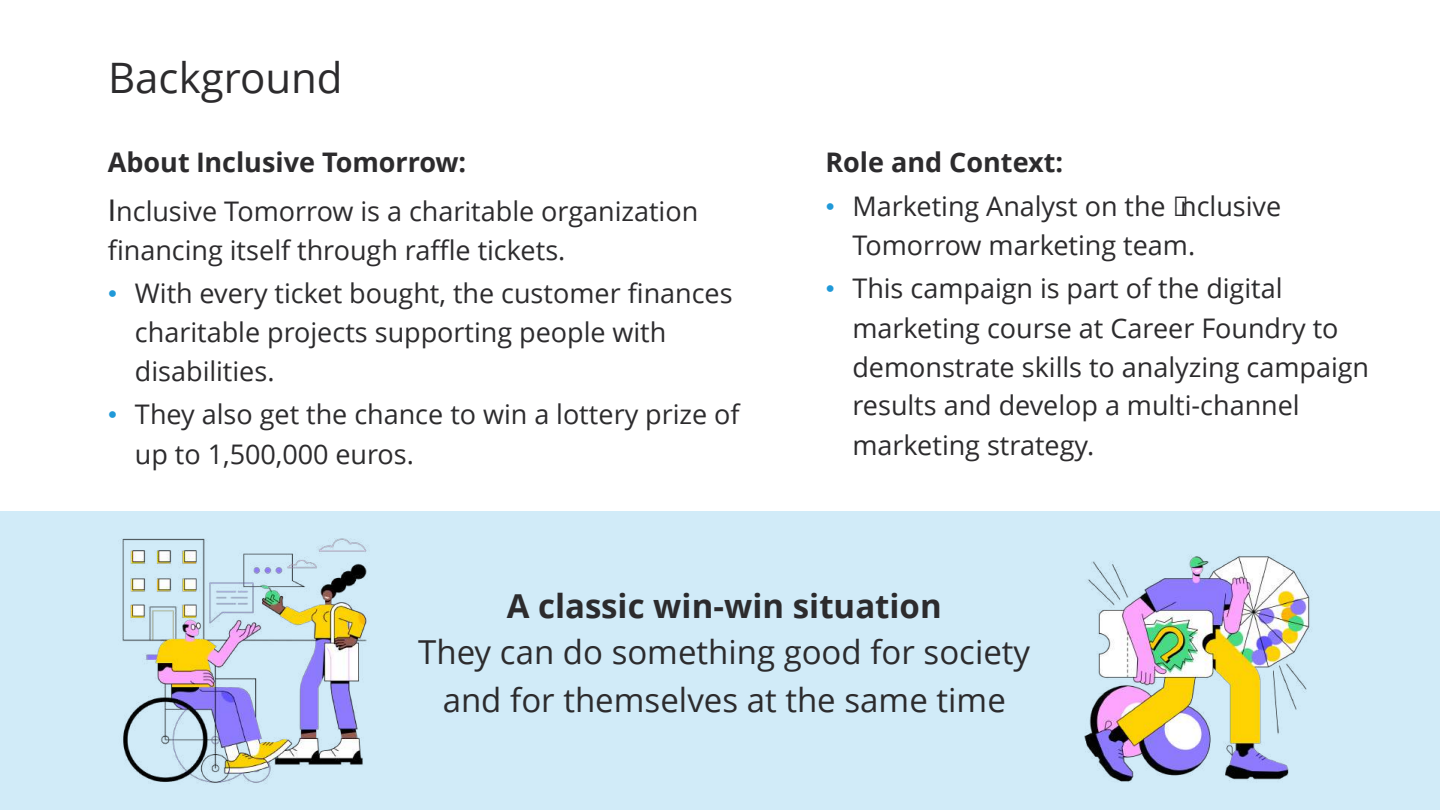
<style>
.page{position:relative;width:1440px;height:810px;background:#fff}
.page>*{position:absolute;margin:0;border:0;box-sizing:border-box;transform-origin:0 0}
.t1{font:42px "Open Sans";color:#2c2b2d}
.t2{font:33px/47.8px "Open Sans";color:#2c2b2d;text-align:center}
.t3{font:700 33px "Open Sans";color:#2c2b2d}
.t4{font:27px/39px "Open Sans";color:#2c2b2d}
.t5{font:700 27px "Open Sans";color:#2c2b2d}
.s1{font-weight:700}
.s2{font-family:"Arial";font-weight:700}
.s3{font-family:"Arial";font-size:30px}
.s4{font-family:"Arial";color:#2099d8}
</style>
<div class="page">
<div style="left:0;top:511px;width:1440px;height:299px;background:#d1ebf8"></div>
<img style="left:121px;top:538px;width:247px;height:246px">
<img style="left:1084px;top:556px;width:226px;height:226px">
<h1 class="t1" style="left:108px;top:48px;width:236px">Background</h1>
<p class="t4" style="left:108px;top:138px;width:592px;line-height:48.3px"><span class="s1">About</span> <span class="s2">I</span><span class="s1">nclusive Tomorrow:<br></span><span class="s3">I</span>nclusive Tomorrow is a charitable organization</p>
<p class="t4" style="left:108px;top:230px;width:459px">financing itself through raffle tickets.</p>
<p class="t4" style="left:135px;top:273px;width:599px;text-indent:-27px"><span class="s4">•</span> With every ticket bought, the customer finances charitable projects supporting people with disabilities.</p>
<p class="t4" style="left:135px;top:394px;width:606px;text-indent:-27px"><span class="s4">•</span> They also get the chance to win a lottery prize of up to 1,500,000 euros.</p>
<p class="t5" style="left:825px;top:144px;width:239px">Role and Context:</p>
<p class="t4" style="left:852px;top:186px;width:430px;text-indent:-27px"><span class="s4">•</span> Marketing Analyst on the Inclusive<br>Tomorrow marketing team.</p>
<p class="t4" style="left:852px;top:268px;width:518px;text-indent:-27px"><span class="s4">•</span> This campaign is part of the digital marketing course at Career Foundry to demonstrate skills to analyzing campaign results and develop a multi-channel marketing strategy.</p>
<p class="t3" style="left:507px;top:582px;width:436px">A classic win-win situation</p>
<p class="t2" style="left:418px;top:627px;width:613px">They can do something good for society and for themselves at the same time</p>
</div>
